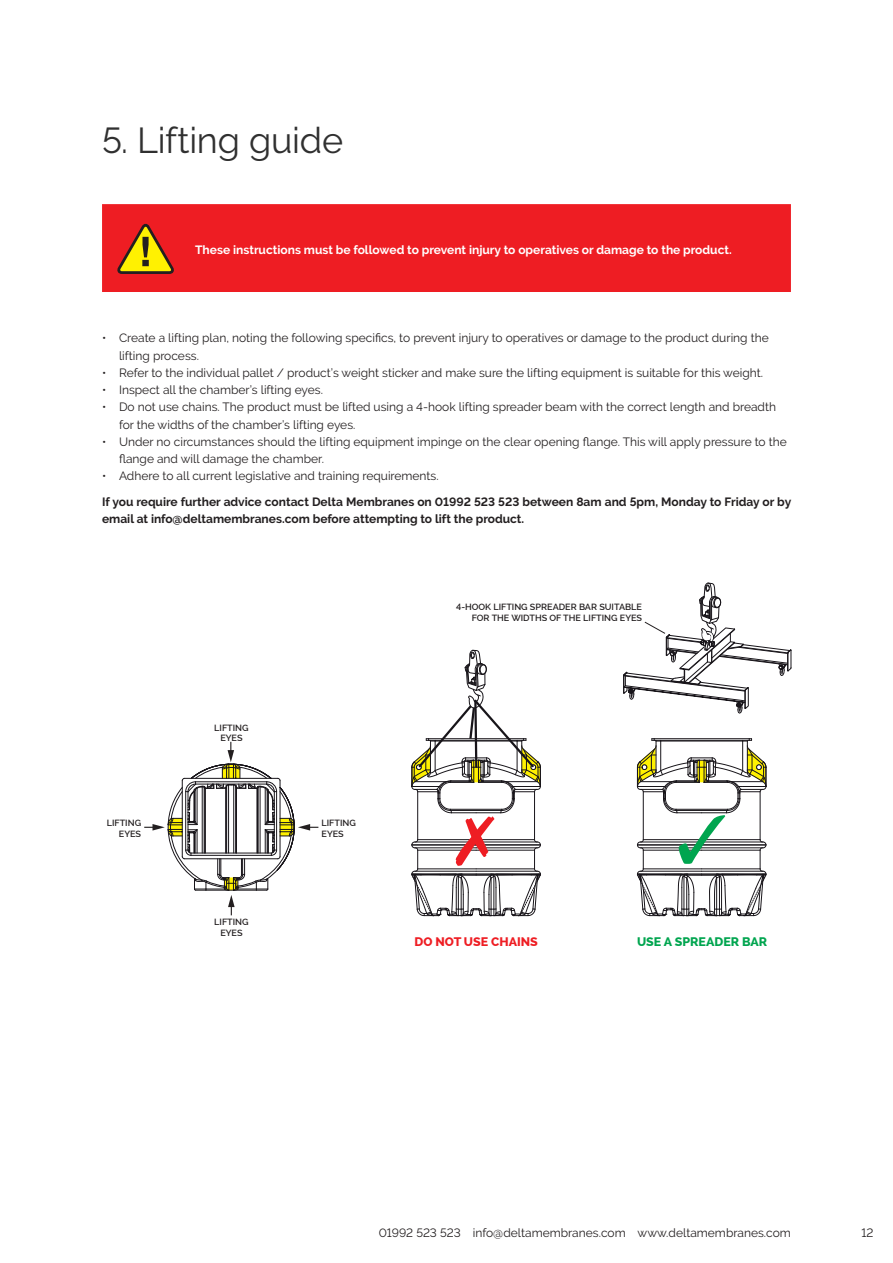
<style>
.page{position:relative;width:893px;height:1263px;background:#fff}
.page>*{position:absolute;margin:0;border:0;box-sizing:border-box;transform-origin:0 0}
.Section_title{font:36px "Raleway";letter-spacing:-.01em;color:#303030}
.t1{font:800 12.45px "Raleway";color:#00a54f}
.t2{font:800 12.45px "Raleway";color:#ee1d23}
.t3{font:12px/17.2px "Raleway";color:#231f20}
.Standard_copy_8_11_5{font:700 12px/17.2px "Raleway";color:#231f20}
.Standard_copy_8_11_5-2{font:700 12px "Raleway";color:#fff}
.t4{font:600 9px/10.8px "Raleway";color:#231f20;text-align:right}
</style>
<div class="page">
<div style="left:102px;top:204px;width:689px;height:88px;background:#ee1d23"></div>
<svg style="left:114px;top:221px;width:59px;height:54px;background:#cd6417"></svg>
<svg style="left:144px;top:742px;width:174px;height:173px"></svg>
<svg style="left:623px;top:582px;width:169px;height:132px"></svg>
<svg style="left:411px;top:649px;width:130px;height:268px"></svg>
<svg style="left:637px;top:738px;width:130px;height:179px"></svg>
<p class="Section_title" style="left:102px;top:119px;width:243px">5. Lifting guide</p>
<p class="Standard_copy_8_11_5-2" style="left:195px;top:243px;width:538px">These instructions must be followed to prevent injury to operatives or damage to the product.</p>
<p class="t3" style="left:119px;top:330px;width:651px;text-indent:-17px">• Create a lifting plan, noting the following specifics, to prevent injury to operatives or damage to the product during the lifting process.</p>
<p class="t3" style="left:102px;top:364px;width:663px">• Refer to the individual pallet / product’s weight sticker and make sure the lifting equipment is suitable for this weight.</p>
<p class="t3" style="left:102px;top:381px;width:222px">• Inspect all the chamber’s lifting eyes.</p>
<p class="t3" style="left:119px;top:399px;width:658px;text-indent:-17px">• Do not use chains. The product must be lifted using a 4-hook lifting spreader beam with the correct length and breadth for the widths of the chamber’s lifting eyes.</p>
<p class="t3" style="left:119px;top:433px;width:669px;text-indent:-17px">• Under no circumstances should the lifting equipment impinge on the clear opening flange. This will apply pressure to the flange and will damage the chamber.</p>
<p class="t3" style="left:102px;top:468px;width:338px">• Adhere to all current legislative and training requirements.</p>
<p class="Standard_copy_8_11_5" style="left:102px;top:493px;width:691px">If you require further advice contact Delta Membranes on 01992 523 523 between 8am and 5pm, Monday to Friday or by email at info@deltamembranes.com before attempting to lift the product.</p>
<p class="t4" style="left:214px;top:722px;width:36px;text-align:center">LIFTING<br>EYES</p>
<p class="t4" style="left:107px;top:818px;width:36px">LIFTING<br>EYES</p>
<p class="t4" style="left:322px;top:818px;width:36px;text-align:left">LIFTING<br>EYES</p>
<p class="t4" style="left:214px;top:917px;width:36px;text-align:center">LIFTING<br>EYES</p>
<p class="t4" style="left:456px;top:601px;width:187px">4-HOOK LIFTING SPREADER BAR SUITABLE<br>FOR THE WIDTHS OF THE LIFTING EYES</p>
<p class="t2" style="left:414px;top:934px;width:125px">DO NOT USE CHAINS</p>
<p class="t1" style="left:637px;top:934px;width:132px">USE A SPREADER BAR</p>
<p class="t3" style="left:379px;top:1224px;width:414px">01992 523 523 info@deltamembranes.com www.deltamembranes.com</p>
<p class="t3" style="left:861px;top:1224px;width:13px">12</p>
</div>
